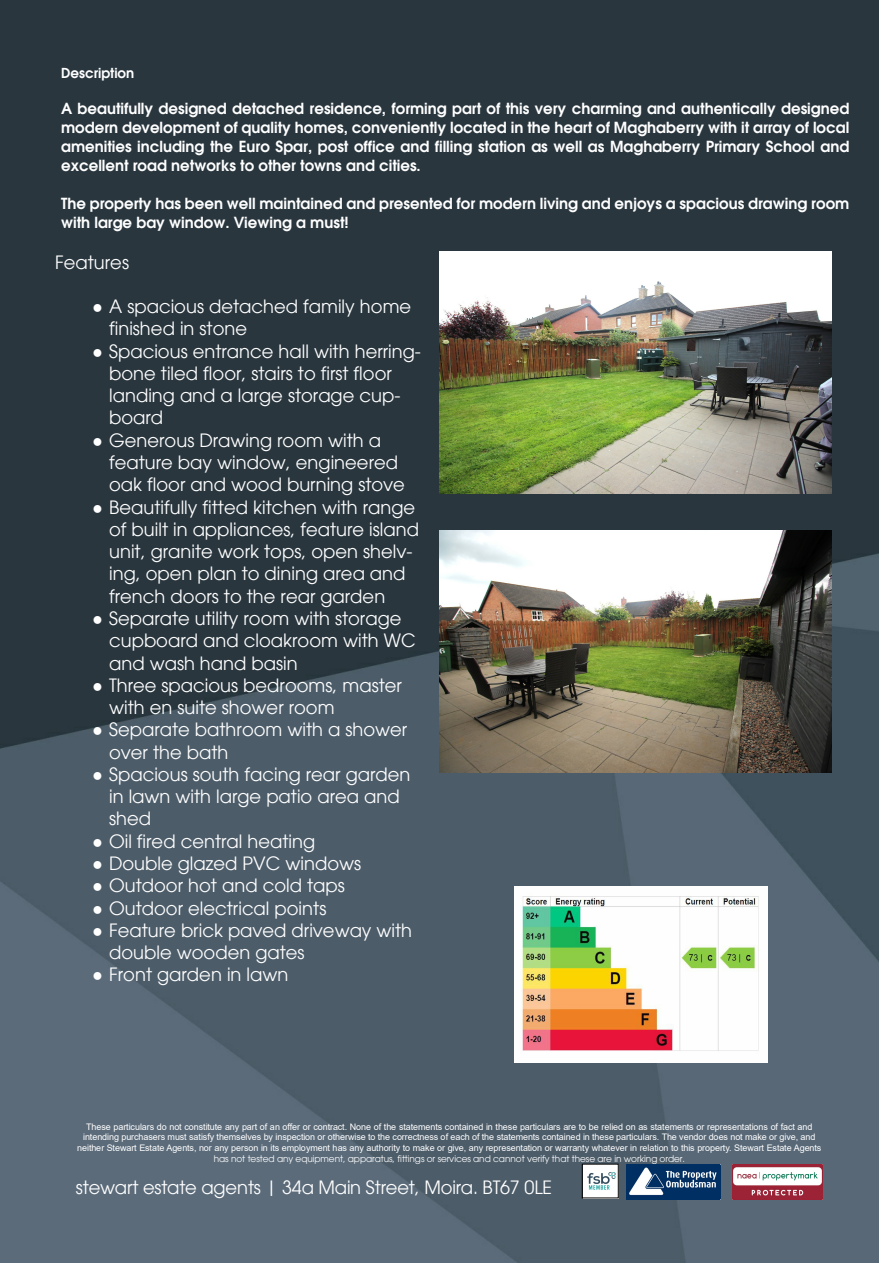
<style>
.page{position:relative;width:893px;height:1263px;background:#fff}
.page>*{position:absolute;margin:0;border:0;box-sizing:border-box;transform-origin:0 0}
.t1{font:18px/22.2px "Avant Garde";color:#fff}
.t2{font:600 15px/19px "Avant Garde";color:#fff;text-align:justify}
.t3{font:600 13.5px "Avant Garde";color:#fff}
.t4{font:9px/10.8px "Arial";letter-spacing:-.015em;color:#fff;text-align:center}
.t5{font:9px "Avant Garde";letter-spacing:-.015em;color:#fff}
.s1{font-family:"Times New Roman"}
</style>
<div class="page">
<img style="left:1px;top:1px;width:877px;height:1262px">
<img style="left:627px;top:1165px;width:93px;height:34px">
<img style="left:584px;top:1166px;width:32px;height:30px">
<img style="left:732px;top:1165px;width:91px;height:34px">
<img style="left:515px;top:887px;width:253px;height:175px">
<img style="left:440px;top:252px;width:392px;height:241px">
<img style="left:440px;top:531px;width:392px;height:241px">
<p class="t3" style="left:61px;top:68px;width:75px">Description</p>
<p class="t2" style="left:61px;top:100px;width:790px">A beautifully designed detached residence, forming part of this very charming and authentically designed modern development of quality homes, conveniently located in the heart of Maghaberry with it array of local amenities including the Euro Spar, post office and filling station as well as Maghaberry Primary School and excellent road networks to other towns and cities.</p>
<p class="t2" style="left:61px;top:195px;width:790px">The property has been well maintained and presented for modern living and enjoys a spacious drawing room with large bay window. Viewing a must!</p>
<p class="t1" style="left:55px;top:253px;width:75px">Features</p>
<p class="t1" style="left:109px;top:297px;width:304px;text-indent:-17px"><span class="s1">●</span> A spacious detached family home finished in stone</p>
<p class="t1" style="left:109px;top:342px;width:313px;text-indent:-17px"><span class="s1">●</span> Spacious entrance hall with herring&shy;bone tiled floor, stairs to first floor landing and a large storage cup&shy;board</p>
<p class="t1" style="left:109px;top:431px;width:297px;text-indent:-17px"><span class="s1">●</span> Generous Drawing room with a feature bay window, engineered oak floor and wood burning stove</p>
<p class="t1" style="left:109px;top:498px;width:311px;text-indent:-17px"><span class="s1">●</span> Beautifully fitted kitchen with range of built in appliances, feature island unit, granite work tops, open shelv&shy;ing, open plan to dining area and french doors to the rear garden</p>
<p class="t1" style="left:109px;top:609px;width:308px;text-indent:-17px"><span class="s1">●</span> Separate utility room with storage cupboard and cloakroom with WC and wash hand basin</p>
<p class="t1" style="left:109px;top:676px;width:294px;text-indent:-17px"><span class="s1">●</span> Three spacious bedrooms, master with en suite shower room</p>
<p class="t1" style="left:109px;top:720px;width:300px;text-indent:-17px"><span class="s1">●</span> Separate bathroom with a shower over the bath</p>
<p class="t1" style="left:109px;top:765px;width:303px;text-indent:-17px"><span class="s1">●</span> Spacious south facing rear garden in lawn with large patio area and shed</p>
<p class="t1" style="left:92px;top:832px;width:225px"><span class="s1">●</span> Oil fired central heating</p>
<p class="t1" style="left:92px;top:854px;width:270px"><span class="s1">●</span> Double glazed PVC windows</p>
<p class="t1" style="left:92px;top:876px;width:254px"><span class="s1">●</span> Outdoor hot and cold taps</p>
<p class="t1" style="left:92px;top:898px;width:236px"><span class="s1">●</span> Outdoor electrical points</p>
<p class="t1" style="left:109px;top:921px;width:305px;text-indent:-17px"><span class="s1">●</span> Feature brick paved driveway with double wooden gates</p>
<p class="t1" style="left:92px;top:965px;width:198px"><span class="s1">●</span> Front garden in lawn</p>
<p class="t4" style="left:77px;top:1122px;width:746px">These particulars do not constitute any part of an offer or contract. None of the statements contained in these particulars are to be relied on as statements or representations of fact and intending purchasers must satisfy themselves by inspection or otherwise to the correctness of each of the statements contained in these particulars. The vendor does not make or give, and neither Stewart Estate Agents, nor any person in its employment has any authority to make or give, any representation or warranty whatever in relation to this property. Stewart Estate Agents</p>
<p class="t5" style="left:214px;top:1155px;width:473px">has not tested any equipment, apparatus, fittings or services and cannot verify that these are in working order.</p>
<p class="t1" style="left:76px;top:1177px;width:477px">stewart estate agents | 34a Main Street, Moira. BT67 0LE</p>
</div>
